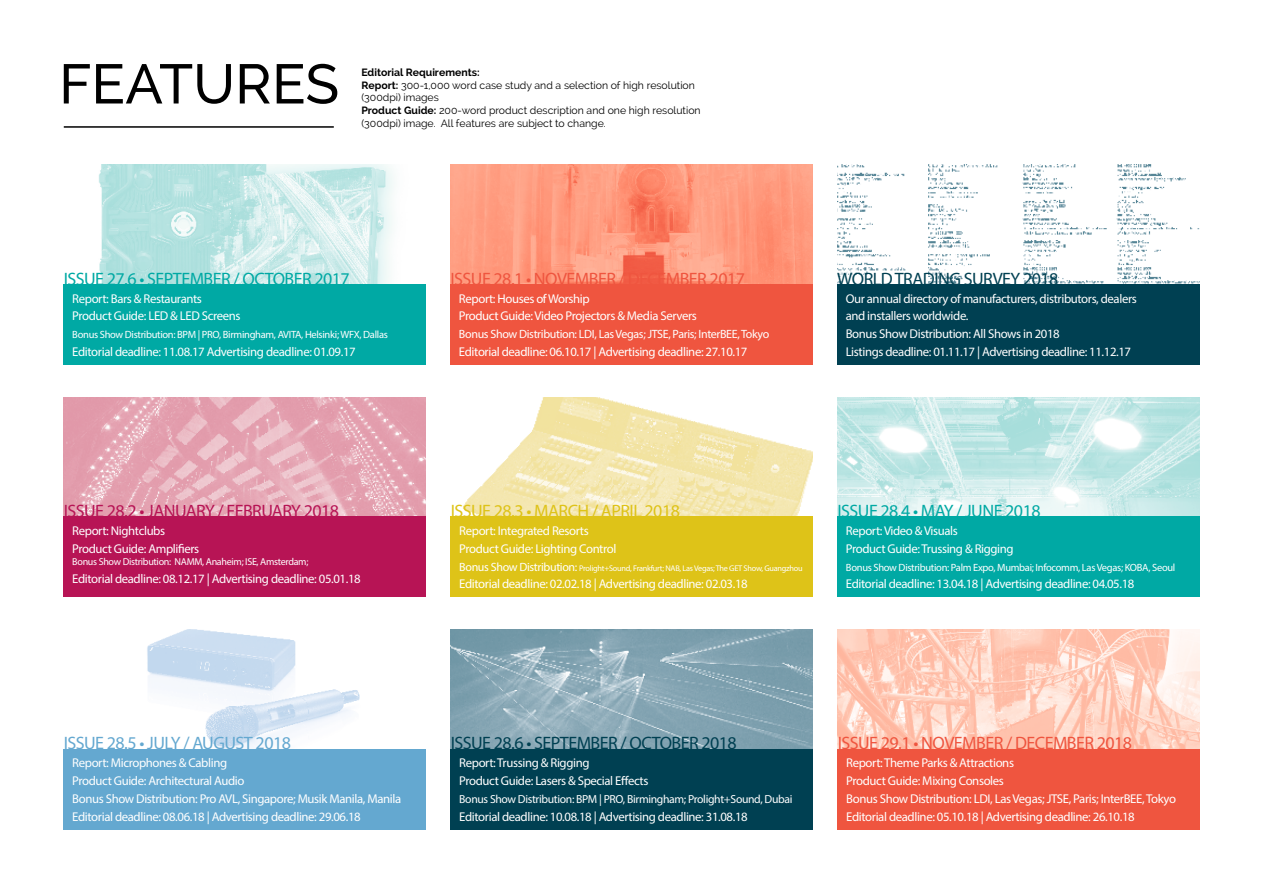
<style>
.page{position:relative;width:1263px;height:893px;background:#fff}
.page>*{position:absolute;margin:0;border:0;box-sizing:border-box;transform-origin:0 0}
.t1{font:18px "Myriad Pro";letter-spacing:-.03em;color:#ef553f}
.t2{font:18px "Myriad Pro";letter-spacing:-.03em;color:#004052}
.t3{font:18px "Myriad Pro";letter-spacing:-.03em;color:#00a9a4}
.t4{font:18px "Myriad Pro";letter-spacing:-.03em;color:#b71455}
.t5{font:18px "Myriad Pro";letter-spacing:-.03em;color:#64a8d0}
.t6{font:18px "Myriad Pro";letter-spacing:-.03em;color:#dec318}
.t7{font:12.75px/17.9px "Myriad Pro";letter-spacing:-.03em;color:#fff}
.t8{font:12px "Myriad Pro";letter-spacing:-.03em;color:#fff}
.t9{font:11.7px "Myriad Pro";letter-spacing:-.03em;color:#fff}
.t10{font:10.5px/12.6px "Raleway";color:#000}
.t11{font:10.5px "Myriad Pro";letter-spacing:-.03em;color:#fff}
.t12{font:10.05px "Myriad Pro";letter-spacing:-.03em;color:#fff}
.t13{font:8.25px "Myriad Pro";letter-spacing:-.03em;color:#fff}
.s1{font-weight:700}
.s2{font-size:12px}
</style>
<div class="page">
<img style="left:64px;top:397px;width:362px;height:120px">
<img style="left:451px;top:629px;width:362px;height:120px">
<img style="left:837px;top:629px;width:362px;height:182px">
<div style="left:64px;top:517px;width:362px;height:80px;background:#b71455"></div>
<div style="left:451px;top:749px;width:362px;height:80px;background:#004052"></div>
<hr style="left:64px;top:126px;width:270px;height:2px;background:#000">
<svg style="left:64px;top:64px;width:273px;height:40px"></svg>
<img style="left:837px;top:397px;width:362px;height:120px">
<div style="left:837px;top:517px;width:362px;height:80px;background:#00a9a4"></div>
<img style="left:64px;top:165px;width:362px;height:120px">
<div style="left:64px;top:285px;width:362px;height:80px;background:#00a9a4"></div>
<img style="left:147px;top:629px;width:213px;height:120px">
<div style="left:64px;top:749px;width:362px;height:80px;background:#64a8d0"></div>
<img style="left:450px;top:165px;width:362px;height:120px">
<img style="left:837px;top:165px;width:362px;height:120px">
<div style="left:450px;top:285px;width:362px;height:80px;background:#ef553f"></div>
<div style="left:838px;top:749px;width:362px;height:80px;background:#ef553f"></div>
<div style="left:837px;top:285px;width:362px;height:80px;background:#004052"></div>
<img style="left:451px;top:397px;width:362px;height:120px">
<div style="left:451px;top:517px;width:362px;height:80px;background:#dec318"></div>
<p class="t10" style="left:361px;top:66px;width:341px"><span class="s1">Editorial Requirements:<br>Report:</span> 300-1,000 word case study and a selection of high resolution (300dpi) images<br><span class="s1">Product Guide:</span> 200-word product description and one high resolution (300dpi) image. All features are subject to change.</p>
<h1 class="t3" style="left:64px;top:268px;width:288px">ISSUE 27.6 • SEPTEMBER / OCTOBER 2017</h1>
<h1 class="t1" style="left:450px;top:268px;width:296px">ISSUE 28.1 • NOVEMBER / DECEMBER 2017</h1>
<p class="t7" style="left:72px;top:289px;width:170px">Report: Bars &amp; Restaurants<br>Product Guide: LED &amp; LED Screens</p>
<p class="t11" style="left:72px;top:328px;width:317px">Bonus Show Distribution: BPM | PRO, Birmingham, AVITA, Helsinki; WFX, Dallas</p>
<p class="t7" style="left:72px;top:343px;width:285px">Editorial deadline: 11.08.17 Advertising deadline: 01.09.17</p>
<p class="t7" style="left:459px;top:289px;width:239px">Report: Houses of Worship<br>Product Guide: Video Projectors &amp; Media Servers</p>
<p class="t8" style="left:459px;top:327px;width:312px">Bonus Show Distribution: LDI, Las Vegas; JTSE, Paris; InterBEE, Tokyo</p>
<p class="t7" style="left:459px;top:343px;width:290px">Editorial deadline: 06.10.17 | Advertising deadline: 27.10.17</p>
<h1 class="t2" style="left:837px;top:268px;width:223px">WORLD TRADING SURVEY 2018</h1>
<p class="t7" style="left:846px;top:289px;width:293px">Our annual directory of manufacturers, distributors, dealers and installers worldwide.<br>Bonus Show Distribution: All Shows in 2018<br>Listings deadline: 01.11.17 | Advertising deadline: 11.12.17</p>
<h1 class="t4" style="left:64px;top:500px;width:277px">ISSUE 28.2 • JANUARY / FEBRUARY 2018</h1>
<p class="t7" style="left:72px;top:521px;width:128px">Report: Nightclubs<br>Product Guide: Amplifiers</p>
<p class="t12" style="left:72px;top:555px;width:238px">Bonus Show Distribution: NAMM, Anaheim; ISE, Amsterdam;</p>
<p class="t7" style="left:72px;top:569px;width:290px">Editorial deadline: 08.12.17 | Advertising deadline: 05.01.18</p>
<h1 class="t6" style="left:451px;top:500px;width:231px">ISSUE 28.3 • MARCH / APRIL 2018</h1>
<p class="t7" style="left:459px;top:521px;width:159px">Report: Integrated Resorts<br>Product Guide: Lighting Control</p>
<p class="t13" style="left:459px;top:563px;width:345px"><span class="s2">Bonus Show Distribution:</span> Prolight+Sound, Frankfurt; NAB, Las Vegas; The GET Show, Guangzhou</p>
<p class="t7" style="left:459px;top:575px;width:290px">Editorial deadline: 02.02.18 | Advertising deadline: 02.03.18</p>
<h1 class="t3" style="left:837px;top:500px;width:205px">ISSUE 28.4 • MAY / JUNE 2018</h1>
<p class="t7" style="left:846px;top:521px;width:169px">Report: Video &amp; Visuals<br>Product Guide: Trussing &amp; Rigging</p>
<p class="t11" style="left:846px;top:561px;width:331px">Bonus Show Distribution: Palm Expo, Mumbai; Infocomm, Las Vegas; KOBA, Seoul</p>
<p class="t7" style="left:846px;top:575px;width:290px">Editorial deadline: 13.04.18 | Advertising deadline: 04.05.18</p>
<h1 class="t5" style="left:64px;top:732px;width:229px">ISSUE 28.5 • JULY / AUGUST 2018</h1>
<p class="t7" style="left:72px;top:754px;width:330px">Report: Microphones &amp; Cabling<br>Product Guide: Architectural Audio<br>Bonus Show Distribution: Pro AVL, Singapore; Musik Manila, Manila Editorial deadline: 08.06.18 | Advertising deadline: 29.06.18</p>
<h1 class="t2" style="left:451px;top:732px;width:288px">ISSUE 28.6 • SEPTEMBER / OCTOBER 2018</h1>
<p class="t7" style="left:459px;top:754px;width:191px">Report: Trussing &amp; Rigging<br>Product Guide: Lasers &amp; Special Effects</p>
<p class="t9" style="left:459px;top:792px;width:335px">Bonus Show Distribution: BPM | PRO, Birmingham; Prolight+Sound, Dubai</p>
<p class="t7" style="left:459px;top:807px;width:290px">Editorial deadline: 10.08.18 | Advertising deadline: 31.08.18</p>
<h1 class="t1" style="left:838px;top:732px;width:296px">ISSUE 29.1 • NOVEMBER / DECEMBER 2018</h1>
<p class="t7" style="left:846px;top:754px;width:331px">Report: Theme Parks &amp; Attractions<br>Product Guide: Mixing Consoles<br>Bonus Show Distribution: LDI, Las Vegas; JTSE, Paris; InterBEE, Tokyo Editorial deadline: 05.10.18 | Advertising deadline: 26.10.18</p>
</div>
